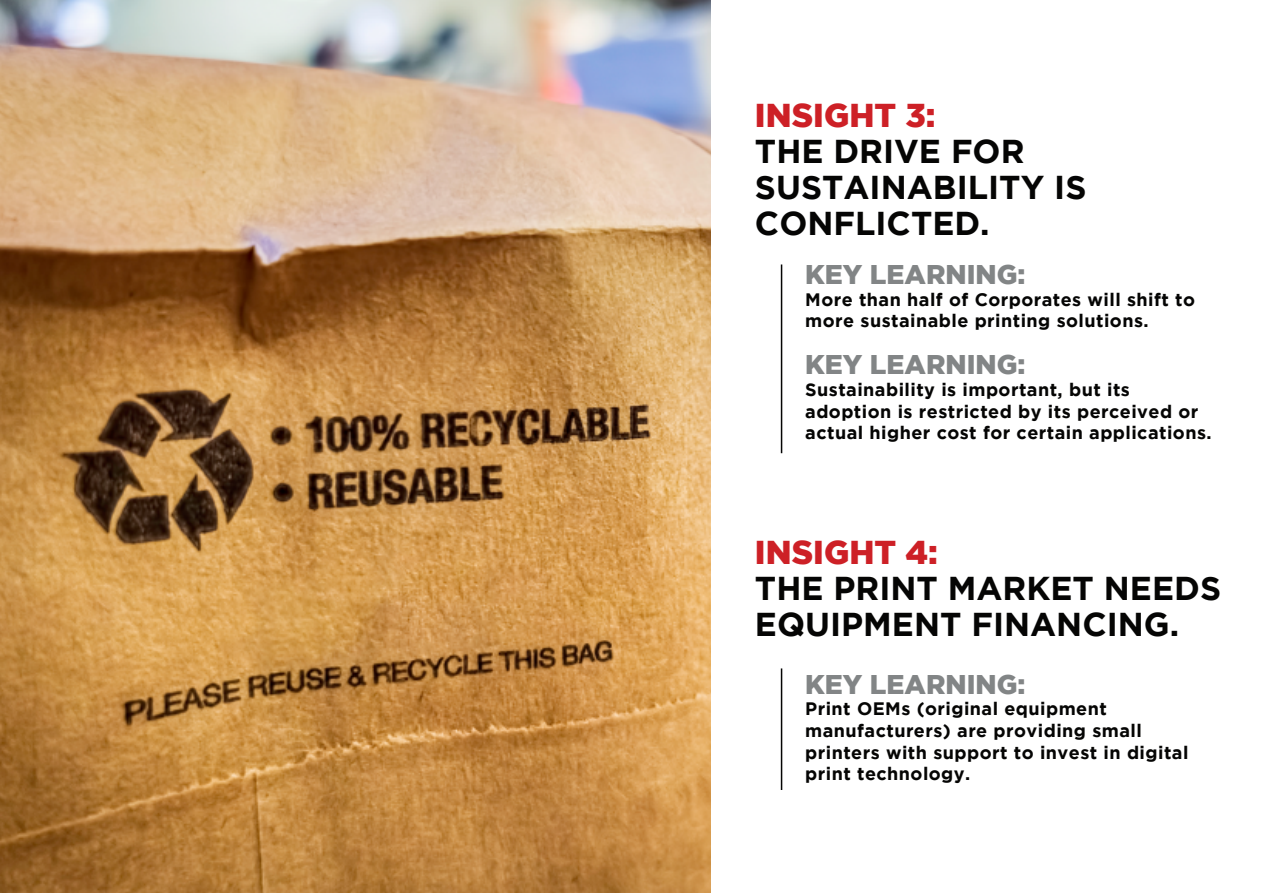
<style>
.page{position:relative;width:1263px;height:893px;background:#fff}
.page>*{position:absolute;margin:0;border:0;box-sizing:border-box;transform-origin:0 0}
.t1{font:700 33px/36px "Gotham";color:#050504}
.t2{font:900 33px "Gotham";color:#cd2026}
.t3{font:900 27px "Gotham";color:#828586}
.t4{font:700 18px/21.6px "Gotham";letter-spacing:.025em;color:#050504}
</style>
<div class="page">
<img style="left:0;top:0;width:711px;height:893px">
<hr style="left:781px;top:264px;width:1px;height:189px;background:#050504">
<hr style="left:781px;top:668px;width:1px;height:122px;background:#050504">
<h1 class="t2" style="left:755px;top:96px;width:182px">INSIGHT 3:</h1>
<h1 class="t1" style="left:755px;top:133px;width:333px">THE DRIVE FOR<br>SUSTAINABILITY IS<br>CONFLICTED.</h1>
<h2 class="t3" style="left:805px;top:259px;width:222px">KEY LEARNING:</h2>
<p class="t4" style="left:805px;top:288px;width:391px">More than half of Corporates will shift to more sustainable printing solutions.</p>
<h2 class="t3" style="left:805px;top:349px;width:222px">KEY LEARNING:</h2>
<p class="t4" style="left:805px;top:378px;width:408px">Sustainability is important, but its adoption is restricted by its perceived or actual higher cost for certain applications.</p>
<h1 class="t2" style="left:755px;top:533px;width:184px">INSIGHT 4:</h1>
<h1 class="t1" style="left:755px;top:569px;width:468px">THE PRINT MARKET NEEDS<br>EQUIPMENT FINANCING.</h1>
<h2 class="t3" style="left:805px;top:669px;width:222px">KEY LEARNING:</h2>
<p class="t4" style="left:805px;top:698px;width:385px">Print OEMs (original equipment manufacturers) are providing small printers with support to invest in digital print technology.</p>
</div>
